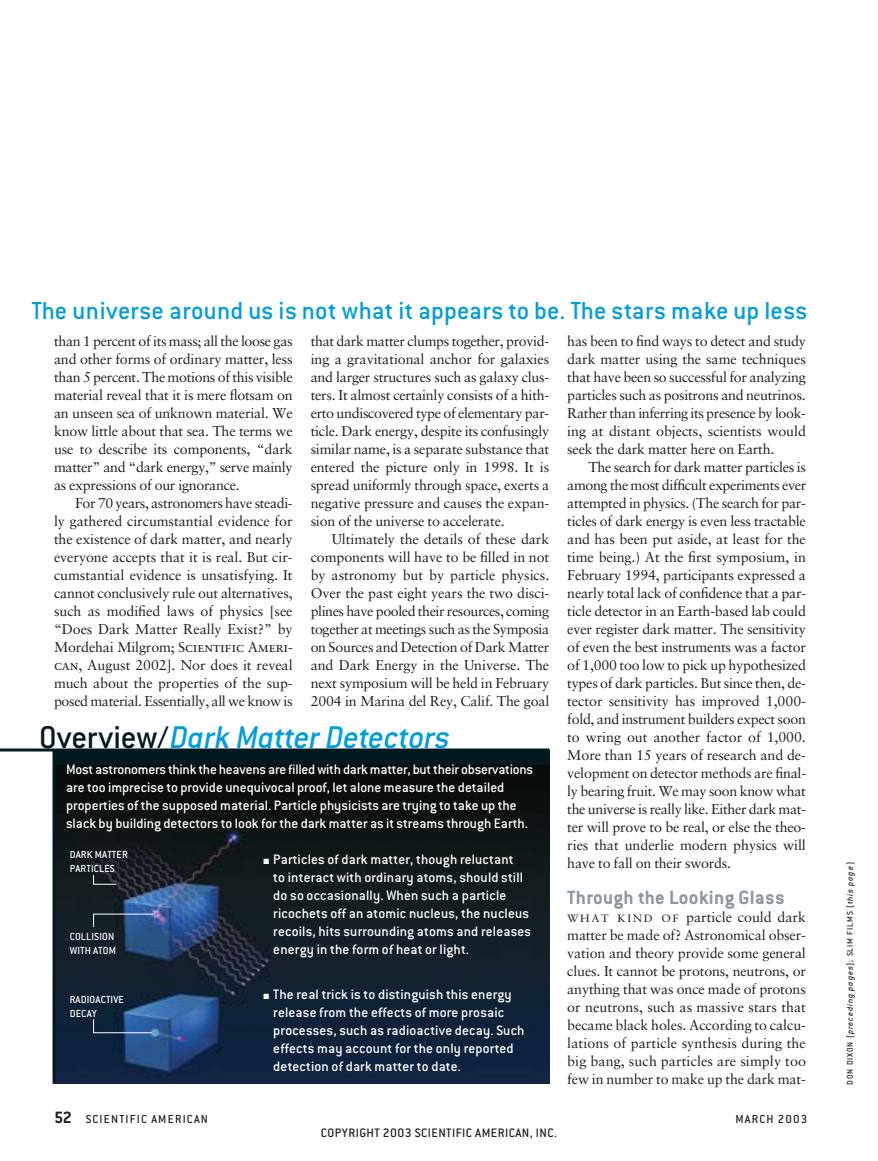
<style>
.page{position:relative;width:878px;height:1161px;background:#fff}
.page>*{position:absolute;margin:0;border:0;box-sizing:border-box;transform-origin:0 0}
.t1{font:italic 500 34.5px "Conduit ITC";letter-spacing:-.01em;color:#009edb}
.t2{font:500 27px "Conduit ITC";letter-spacing:.01em;color:#009edb}
.t3{font:700 21px "Conduit ITC";letter-spacing:.015em;color:#8b98a0}
.t4{font:500 15px/18px "Conduit ITC";letter-spacing:.01em;color:#fff}
.t5{font:14.25px/18px "Sabon";letter-spacing:-.015em;color:#231f1f;text-align:justify}
.t6{font:500 13.5px "Conduit ITC";letter-spacing:.03em;color:#231f1f}
.t7{font:500 12.75px "Conduit ITC";letter-spacing:.09em;color:#231f1f}
.t8{font:500 11.25px/13.8px "Conduit ITC";letter-spacing:.01em;color:#fff}
.t9{font:500 9px "Conduit ITC";letter-spacing:.09em;color:#231f1f}
.s1{font-family:"Sabon Roman SC"}
.s2{font-style:normal;color:#031920}
.s3{font-family:"Sabon Roman SC";font-size:10.65px}
.s4{font-weight:700;font-size:18px}
.s5{font-style:italic}
</style>
<div class="page">
<div style="left:54px;top:750px;width:495px;height:334px;background:#031920"></div>
<img style="left:56px;top:765px;width:493px;height:319px">
<svg style="left:0;top:748px;width:549px;height:4px;fill:#031920"></svg>
<hr style="left:53px;top:750px;width:3px;height:334px;background:#031920">
<svg style="left:93px;top:874px;width:61px;height:160px;background:#20364d"></svg>
<h2 class="t2" style="left:31px;top:302px;width:777px">The universe around us is not what it appears to be. The stars make up less</h2>
<p class="t5" style="left:54px;top:333px;width:240px">than 1 percent of its mass; all the loose gas and other forms of ordinary matter, less than 5 percent. The motions of this visible material reveal that it is mere flotsam on an unseen sea of unknown material. We know little about that sea. The terms we use to describe its components, “dark matter” and “dark energy,” serve mainly as expressions of our ignorance.</p>
<p class="t5" style="left:54px;top:495px;width:240px;text-indent:21px">For 70 years, astronomers have steadi&shy;ly gathered circumstantial evidence for the existence of dark matter, and nearly everyone accepts that it is real. But cir&shy;cumstantial evidence is unsatisfying. It cannot conclusively rule out alternatives, such as modified laws of physics [see “Does Dark Matter Really Exist?” by Mordehai Milgrom; <span class="s1">Scientific Ameri&shy;can</span>, August 2002]. Nor does it reveal much about the properties of the sup&shy;posed material. Essentially, all we know is</p>
<p class="t5" style="left:310px;top:333px;width:240px">that dark matter clumps together, provid&shy;ing a gravitational anchor for galaxies and larger structures such as galaxy clus&shy;ters. It almost certainly consists of a hith&shy;erto undiscovered type of elementary par&shy;ticle. Dark energy, despite its confusingly similar name, is a separate substance that entered the picture only in 1998. It is spread uniformly through space, exerts a negative pressure and causes the expan&shy;sion of the universe to accelerate.</p>
<p class="t5" style="left:310px;top:531px;width:240px;text-indent:21px">Ultimately the details of these dark components will have to be filled in not by astronomy but by particle physics.<br>Over the past eight years the two disci&shy;plines have pooled their resources, coming together at meetings such as the Symposia on Sources and Detection of Dark Matter and Dark Energy in the Universe. The next symposium will be held in February 2004 in Marina del Rey, Calif. The goal</p>
<h1 class="t1" style="left:39px;top:726px;width:413px"><span class="s2">Overview/</span>Dark Matter Detectors</h1>
<p class="t4" style="left:66px;top:762px;width:468px">Most astronomers think the heavens are filled with dark matter, but their observations are too imprecise to provide unequivocal proof, let alone measure the detailed properties of the supposed material. Particle physicists are trying to take up the slack by building detectors to look for the dark matter as it streams through Earth.</p>
<p class="t4" style="left:273px;top:852px;width:259px;text-indent:-10px">■ Particles of dark matter, though reluctant<br>to interact with ordinary atoms, should still do so occasionally. When such a particle ricochets off an atomic nucleus, the nucleus recoils, hits surrounding atoms and releases energy in the form of heat or light.</p>
<p class="t4" style="left:273px;top:987px;width:253px;text-indent:-10px">■ The real trick is to distinguish this energy release from the effects of more prosaic processes, such as radioactive decay. Such effects may account for the only reported detection of dark matter to date.</p>
<p class="t8" style="left:70px;top:849px;width:60px">DARK MATTER<br>PARTICLES</p>
<p class="t8" style="left:70px;top:931px;width:48px">COLLISION<br>WITH ATOM</p>
<p class="t8" style="left:70px;top:994px;width:56px">RADIOACTIVE<br>DECAY</p>
<p class="t5" style="left:567px;top:333px;width:240px">has been to find ways to detect and study dark matter using the same techniques that have been so successful for analyzing particles such as positrons and neutrinos.<br>Rather than inferring its presence by look&shy;ing at distant objects, scientists would seek the dark matter here on Earth.</p>
<p class="t5" style="left:567px;top:459px;width:240px;text-indent:21px">The search for dark matter particles is among the most difficult experiments ever attempted in physics. (The search for par&shy;ticles of dark energy is even less tractable and has been put aside, at least for the time being.) At the first symposium, in February 1994, participants expressed a nearly total lack of confidence that a par&shy;ticle detector in an Earth-based lab could ever register dark matter. The sensitivity of even the best instruments was a factor of 1,000 too low to pick up hypothesized types of dark particles. But since then, de&shy;tector sensitivity has improved 1,000- fold, and instrument builders expect soon to wring out another factor of 1,000.<br>More than 15 years of research and de&shy;velopment on detector methods are final&shy;ly bearing fruit. We may soon know what the universe is really like. Either dark mat&shy;ter will prove to be real, or else the theo&shy;ries that underlie modern physics will have to fall on their swords.</p>
<h3 class="t3" style="left:567px;top:890px;width:219px">Through the Looking Glass</h3>
<p class="t5" style="left:567px;top:909px;width:240px"><span class="s3">WHAT KIND OF</span> particle could dark matter be made of? Astronomical obser&shy;vation and theory provide some general clues. It cannot be protons, neutrons, or anything that was once made of protons or neutrons, such as massive stars that became black holes. According to calcu&shy;lations of particle synthesis during the big bang, such particles are simply too few in number to make up the dark mat-</p>
<p class="t7" style="left:54px;top:1114px;width:155px"><span class="s4">52</span> SCIENTIFIC AMERICAN</p>
<p class="t7" style="left:735px;top:1114px;width:74px">MARCH 2003</p>
<p class="t6" style="left:321px;top:1128px;width:237px">COPYRIGHT 2003 SCIENTIFIC AMERICAN, INC.</p>
<p class="t9" style="left:847px;top:1084px;width:224px;rotate:-90deg">DON DIXON (<span class="s5">preceding pages</span>); SLIM FILMS (<span class="s5">this page</span>)</p>
</div>
